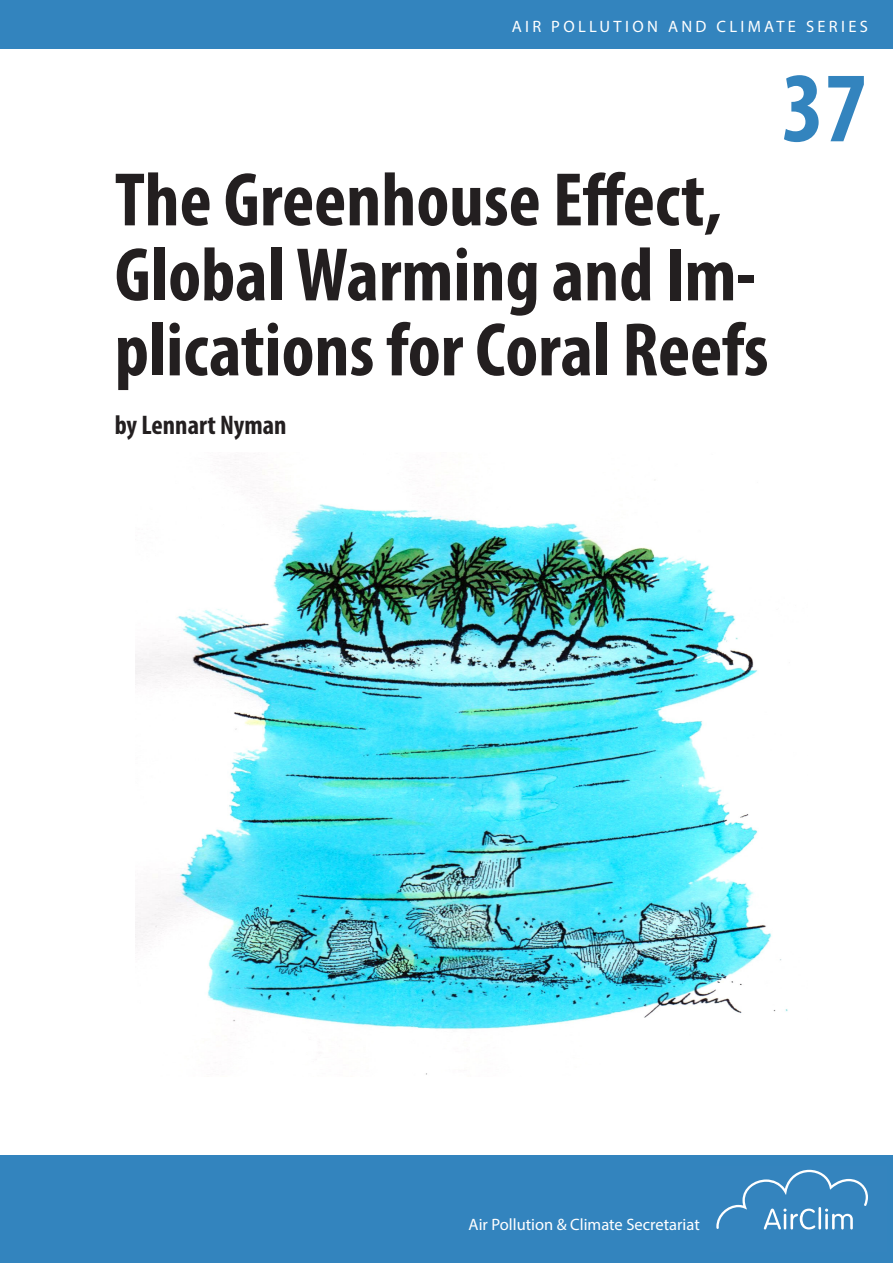
<style>
.page{position:relative;width:893px;height:1263px;background:#fff}
.page>*{position:absolute;margin:0;border:0;box-sizing:border-box;transform-origin:0 0}
.t1{font:700 condensed 100.5px "Myriad Pro";color:#3384be}
.t2{font:700 condensed 76.5px/75px "Myriad Pro";color:#231f20}
.t3{font:700 condensed 27px "Myriad Pro";color:#231f20}
.t4{font:16.5px "Myriad Pro";letter-spacing:.005em;color:#fff}
.t5{font:16.5px "Myriad Pro";letter-spacing:.2em;color:#fff}
</style>
<div class="page">
<div style="left:0;top:0;width:893px;height:49px;background:#3384be"></div>
<div style="left:0;top:1155px;width:893px;height:108px;background:#3384be"></div>
<svg style="left:716px;top:1170px;width:152px;height:59px"></svg>
<img style="left:136px;top:462px;width:652px;height:613px">
<p class="t5" style="left:512px;top:16px;width:358px">AIR POLLUTION AND CLIMATE SERIES</p>
<p class="t2" style="left:115px;top:161px;width:655px">The Greenhouse Effect,<br>Global Warming and Im&shy;plications for Coral Reefs</p>
<p class="t3" style="left:115px;top:408px;width:173px">by Lennart Nyman</p>
<p class="t1" style="left:781px;top:45px;width:87px">37</p>
<p class="t4" style="left:469px;top:1214px;width:233px">Air Pollution &amp; Climate Secretariat</p>
</div>
